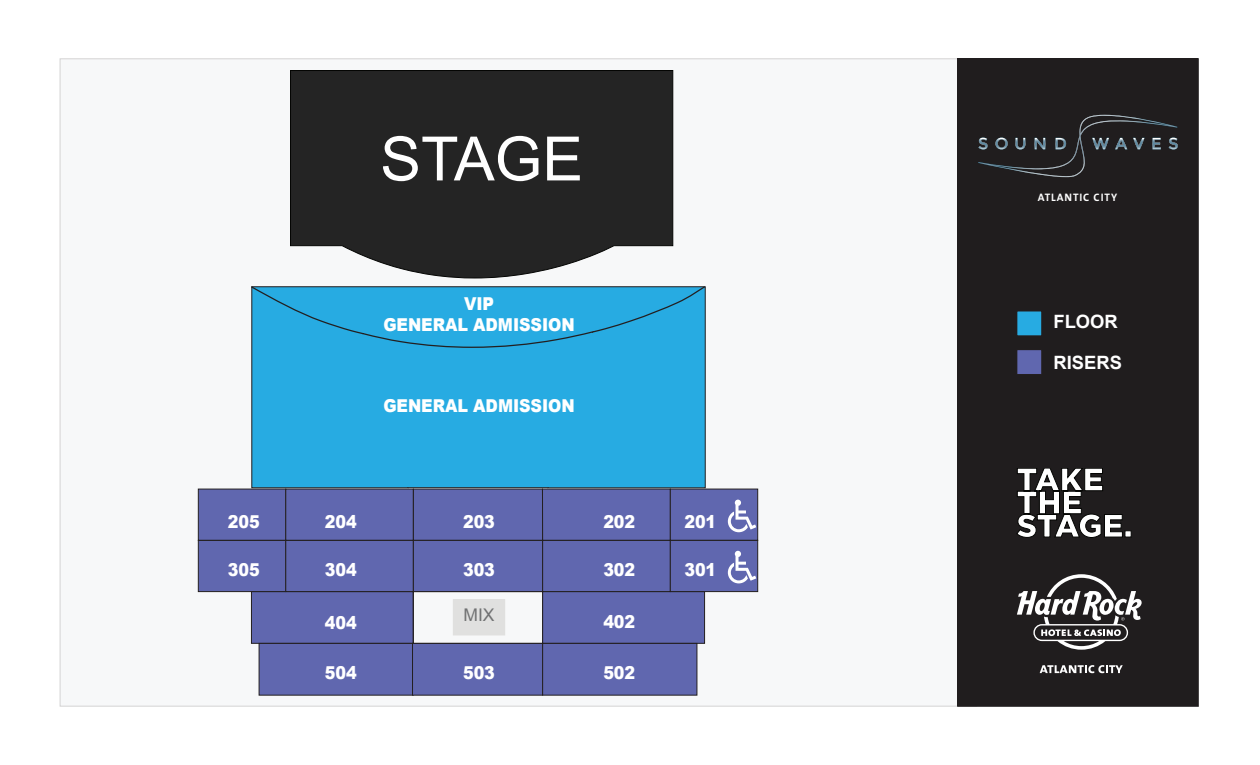
<style>
.page{position:relative;width:1260px;height:765px;background:#fff}
.page>*{position:absolute;margin:0;border:0;box-sizing:border-box;transform-origin:0 0}
.t1{font:61.25px "Arial";color:#fff}
.t2{font:700 18.38px/40.4px "Arial";color:#fff}
.t3{font:900 17.75px/21.4px "Arial";letter-spacing:-.005em;color:#fff;text-align:center;scale:.9 1}
.t4{font:17.5px "Arial";color:#717273}
.t5{font:10.88px "The Sans Bold Caps";letter-spacing:.08em;color:#fff}
</style>
<div class="page">
<div style="left:60px;top:59px;width:917px;height:647px;background:#f7f8f9"></div>
<div style="left:251px;top:592px;width:162px;height:51px;background:#6067af"></div>
<div style="left:543px;top:592px;width:162px;height:51px;background:#6067af"></div>
<div style="left:542px;top:591px;width:163px;height:53px;border:1px solid #231f20"></div>
<div style="left:259px;top:643px;width:155px;height:53px;background:#6067af;border:1px solid #231f20"></div>
<div style="left:413px;top:643px;width:130px;height:52px;background:#6067af"></div>
<div style="left:412px;top:643px;width:131px;height:53px;border:1px solid #231f20"></div>
<div style="left:543px;top:643px;width:154px;height:52px;background:#6067af"></div>
<div style="left:542px;top:643px;width:155px;height:53px;border:1px solid #231f20"></div>
<div style="left:198px;top:489px;width:88px;height:51px;background:#6067af"></div>
<div style="left:286px;top:489px;width:127px;height:51px;background:#6067af"></div>
<div style="left:413px;top:489px;width:130px;height:51px;background:#6067af"></div>
<div style="left:542px;top:489px;width:128px;height:51px;background:#6067af"></div>
<div style="left:670px;top:489px;width:88px;height:51px;background:#6067af"></div>
<div style="left:670px;top:489px;width:88px;height:52px;border:1px solid #231f20"></div>
<div style="left:198px;top:540px;width:88px;height:52px;background:#6067af"></div>
<div style="left:198px;top:540px;width:88px;height:52px;border:1px solid #231f20"></div>
<div style="left:286px;top:540px;width:127px;height:52px;background:#6067af"></div>
<div style="left:285px;top:540px;width:129px;height:52px;border:1px solid #231f20"></div>
<div style="left:413px;top:540px;width:130px;height:52px;background:#6067af"></div>
<div style="left:413px;top:540px;width:130px;height:52px;border:1px solid #231f20"></div>
<div style="left:543px;top:540px;width:127px;height:52px;background:#6067af"></div>
<div style="left:542px;top:540px;width:129px;height:52px;border:1px solid #231f20"></div>
<div style="left:670px;top:540px;width:88px;height:52px;background:#6067af"></div>
<div style="left:670px;top:540px;width:88px;height:52px;border:1px solid #231f20"></div>
<div style="left:453px;top:600px;width:52px;height:35px;background:#e0e0df"></div>
<div style="left:453px;top:599px;width:52px;height:36px;border:1px solid #e0e0df"></div>
<svg style="left:727px;top:499px;width:29px;height:33px"></svg>
<svg style="left:728px;top:551px;width:28px;height:32px"></svg>
<svg style="left:290px;top:70px;width:384px;height:209px;background:#353535"></svg>
<div style="left:251px;top:349px;width:455px;height:140px;background:#27abe2"></div>
<svg style="left:251px;top:286px;width:455px;height:63px;background:#28a4d8"></svg>
<div style="left:958px;top:59px;width:240px;height:647px;background:#201d1e"></div>
<div style="left:957px;top:58px;width:242px;height:649px;border:1px solid #201d1e"></div>
<svg style="left:978px;top:114px;width:200px;height:64px"></svg>
<svg style="left:1040px;top:665px;width:83px;height:8px"></svg>
<svg style="left:1017px;top:574px;width:125px;height:76px"></svg>
<svg style="left:1017px;top:468px;width:114px;height:70px"></svg>
<div style="left:1017px;top:311px;width:25px;height:25px;background:#27abe2"></div>
<div style="left:1016px;top:311px;width:26px;height:25px;border:1px solid #231f20"></div>
<div style="left:1017px;top:350px;width:25px;height:24px;background:#6067af"></div>
<div style="left:1016px;top:349px;width:26px;height:26px;border:1px solid #231f20"></div>
<h1 class="t1" style="left:380px;top:119px;width:204px">STAGE</h1>
<p class="t3" style="left:383px;top:292px;width:214px">VIP<br>GENERAL ADMISSION</p>
<p class="t3" style="left:383px;top:395px;width:214px">GENERAL ADMISSION</p>
<p class="t3" style="left:228px;top:511px;width:37px">205</p>
<p class="t3" style="left:228px;top:558px;width:37px">305</p>
<p class="t3" style="left:603px;top:558px;width:37px">302</p>
<p class="t3" style="left:325px;top:511px;width:37px">204</p>
<p class="t3" style="left:463px;top:511px;width:37px">203</p>
<p class="t3" style="left:603px;top:511px;width:37px">202</p>
<p class="t3" style="left:325px;top:558px;width:37px">304</p>
<p class="t3" style="left:463px;top:558px;width:37px">303</p>
<p class="t4" style="left:463px;top:603px;width:33px">MIX</p>
<p class="t3" style="left:325px;top:612px;width:37px">404</p>
<p class="t3" style="left:603px;top:611px;width:37px">402</p>
<p class="t3" style="left:325px;top:661px;width:37px">504</p>
<p class="t3" style="left:463px;top:661px;width:37px">503</p>
<p class="t3" style="left:603px;top:661px;width:37px">502</p>
<p class="t3" style="left:684px;top:511px;width:37px">201</p>
<p class="t3" style="left:684px;top:558px;width:37px">301</p>
<p class="t5" style="left:1038px;top:189px;width:81px">ATLANTIC CITY</p>
<p class="t2" style="left:1054px;top:302px;width:70px">FLOOR<br>RISERS</p>
</div>
